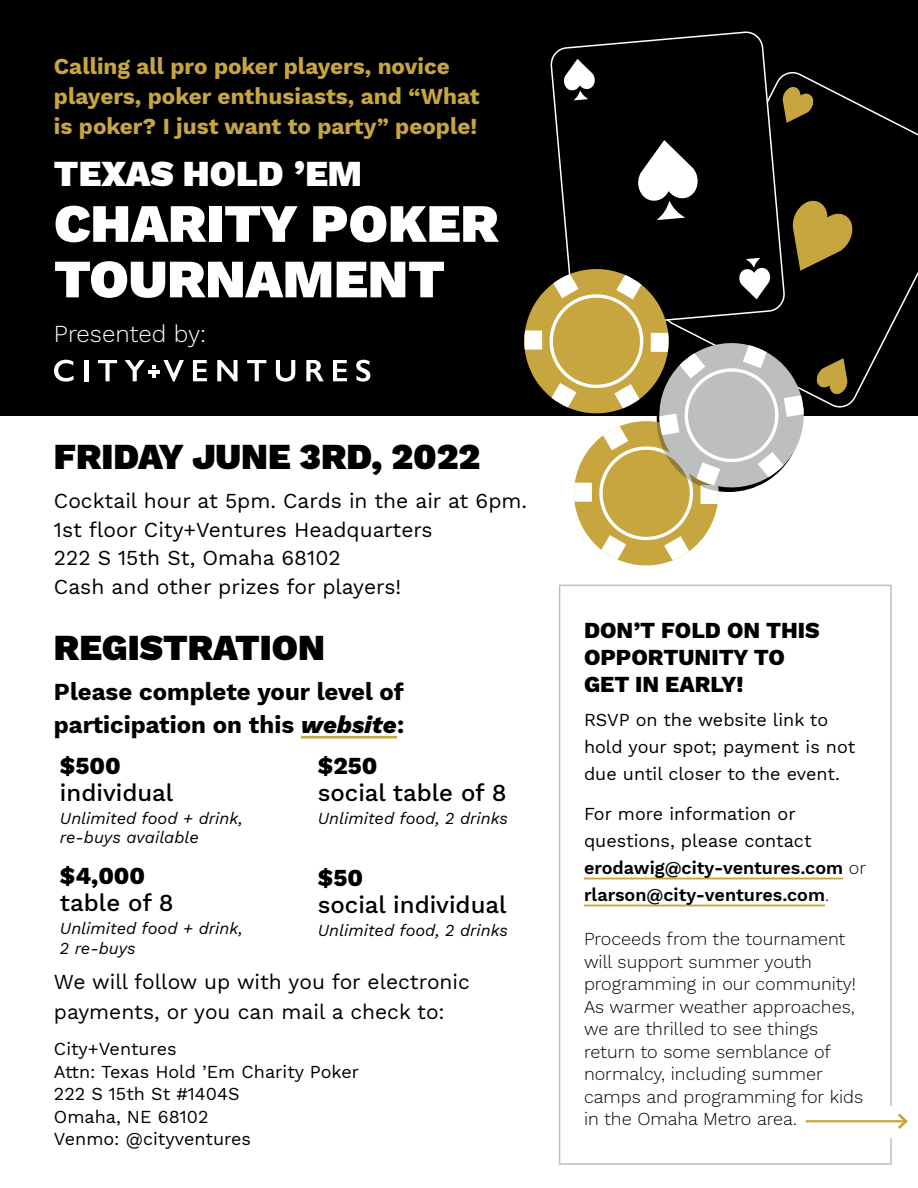
<style>
.page{position:relative;width:918px;height:1188px;background:#fff}
.page>*{position:absolute;margin:0;border:0;box-sizing:border-box;transform-origin:0 0}
.t1{font:900 54px/55.5px "Work Sans";color:#fff}
.t2{font:900 36px "Work Sans";color:#000}
.t3{font:900 36px "Work Sans";color:#fff}
.t4{font:700 24px/33px "Work Sans";color:#000}
.t5{font:500 24px "Work Sans";color:#000}
.t6{font:800 24px "Work Sans";color:#000}
.t7{font:300 24px "Work Sans";color:#fff}
.t8{font:700 22.5px/30px "Work Sans";color:#c7a640}
.t9{font:800 22.5px/27px "Work Sans";color:#000}
.t10{font:21px/28.5px "Work Sans";color:#000}
.t11{font:300 18px/22.5px "Work Sans";color:#000}
.t12{font:18px/22.5px "Work Sans";color:#000}
.t13{font:600 18px/27px "Work Sans";color:#000}
.t14{font:italic 16.5px/19.5px "Work Sans";color:#000}
.s1{font-weight:800;font-style:italic}
.s2{font-weight:400}
.s3{font-weight:300}
</style>
<div class="page">
<div style="left:0;top:0;width:918px;height:415px;background:#000"></div>
<div style="left:559px;top:585px;width:333px;height:580px;border:2px solid #bdbfbf"></div>
<svg style="left:786px;top:72px;width:132px;height:328px"></svg>
<svg style="left:786px;top:86px;width:28px;height:37px"></svg>
<svg style="left:550px;top:31px;width:236px;height:109px"></svg>
<svg style="left:563px;top:59px;width:33px;height:41px"></svg>
<hr style="left:301px;top:736px;width:96px;height:3px;background:#c7a640">
<svg style="left:54px;top:360px;width:20px;height:22px"></svg>
<hr style="left:84px;top:360px;width:4px;height:21px;background:#fff">
<svg style="left:98px;top:360px;width:19px;height:21px"></svg>
<svg style="left:125px;top:360px;width:59px;height:22px"></svg>
<svg style="left:193px;top:360px;width:14px;height:21px"></svg>
<svg style="left:217px;top:360px;width:21px;height:21px"></svg>
<svg style="left:247px;top:360px;width:19px;height:21px"></svg>
<svg style="left:276px;top:360px;width:19px;height:22px"></svg>
<svg style="left:306px;top:360px;width:18px;height:21px"></svg>
<svg style="left:333px;top:360px;width:14px;height:21px"></svg>
<svg style="left:356px;top:360px;width:14px;height:22px"></svg>
<svg style="left:524px;top:140px;width:330px;height:426px"></svg>
<hr style="left:584px;top:878px;width:259px;height:1px;background:#c7a640">
<hr style="left:584px;top:905px;width:241px;height:1px;background:#c7a640">
<div style="left:873px;top:1106px;width:24px;height:32px;background:#fff"></div>
<hr style="left:806px;top:1120px;width:100px;height:2px;background:#c7a640">
<svg style="left:895px;top:1113px;width:13px;height:16px"></svg>
<p class="t8" style="left:54px;top:50px;width:427px">Calling all pro poker players, novice players, poker enthusiasts, and “What is poker? I just want to party” people!</p>
<h2 class="t3" style="left:54px;top:147px;width:310px">TEXAS HOLD”EM</h2>
<h1 class="t1" style="left:54px;top:193px;width:446px">CHARITY POKER<br>TOURNAMENT</h1>
<h3 class="t7" style="left:54px;top:316px;width:154px">Presented by:</h3>
<h2 class="t2" style="left:54px;top:429px;width:428px">FRIDAY JUNE 3RD, 2022</h2>
<p class="t10" style="left:54px;top:486px;width:475px">Cocktail hour at 5pm. Cards in the air at 6pm.<br>1st floor City+Ventures Headquarters<br>222 S 15th St, Omaha 68102<br>Cash and other prizes for players!</p>
<h2 class="t2" style="left:54px;top:620px;width:273px">REGISTRATION</h2>
<h3 class="t4" style="left:54px;top:674px;width:352px">Please complete your level of participation on this <span class="s1">website</span>:</h3>
<h3 class="t6" style="left:60px;top:747px;width:62px">$500</h3>
<h3 class="t5" style="left:60px;top:774px;width:115px">individual</h3>
<p class="t14" style="left:60px;top:807px;width:184px">Unlimited food + drink, re-buys available</p>
<h3 class="t6" style="left:60px;top:858px;width:87px">$4,000</h3>
<h3 class="t5" style="left:60px;top:885px;width:115px">table of 8</h3>
<p class="t14" style="left:60px;top:918px;width:184px">Unlimited food + drink,<br>2 re-buys</p>
<h3 class="t6" style="left:318px;top:747px;width:61px">$250</h3>
<h3 class="t5" style="left:318px;top:774px;width:190px">social table of 8</h3>
<p class="t14" style="left:318px;top:807px;width:192px">Unlimited food, 2 drinks</p>
<h3 class="t6" style="left:318px;top:860px;width:47px">$50</h3>
<h3 class="t5" style="left:318px;top:887px;width:190px">social individual</h3>
<p class="t14" style="left:318px;top:920px;width:192px">Unlimited food, 2 drinks</p>
<p class="t10" style="left:54px;top:966px;width:417px;line-height:30px">We will follow up with you for electronic payments, or you can mail a check to:</p>
<p class="t12" style="left:54px;top:1037px;width:307px">City+Ventures<br>Attn: Texas Hold ’Em Charity Poker<br>222 S 15th St #1404S<br>Omaha, NE 68102<br>Venmo: @cityventures</p>
<p class="t9" style="left:584px;top:616px;width:237px">DON’T FOLD ON THIS<br>OPPORTUNITY TO<br>GET IN EARLY!</p>
<p class="t12" style="left:584px;top:705px;width:273px;line-height:27px">RSVP on the website link to hold your spot; payment is not due until closer to the event.</p>
<p class="t13" style="left:584px;top:800px;width:284px"><span class="s2">For more information or questions, please contact </span>erodawig@city-ventures.com <span class="s3">or </span>rlarson@city-ventures.com<span class="s3">.</span></p>
<p class="t11" style="left:584px;top:927px;width:281px">Proceeds from the tournament will support summer youth programming in our community!<br>As warmer weather approaches, we are thrilled to see things return to some semblance of normalcy, including summer camps and programming for kids in the Omaha Metro area.</p>
</div>
